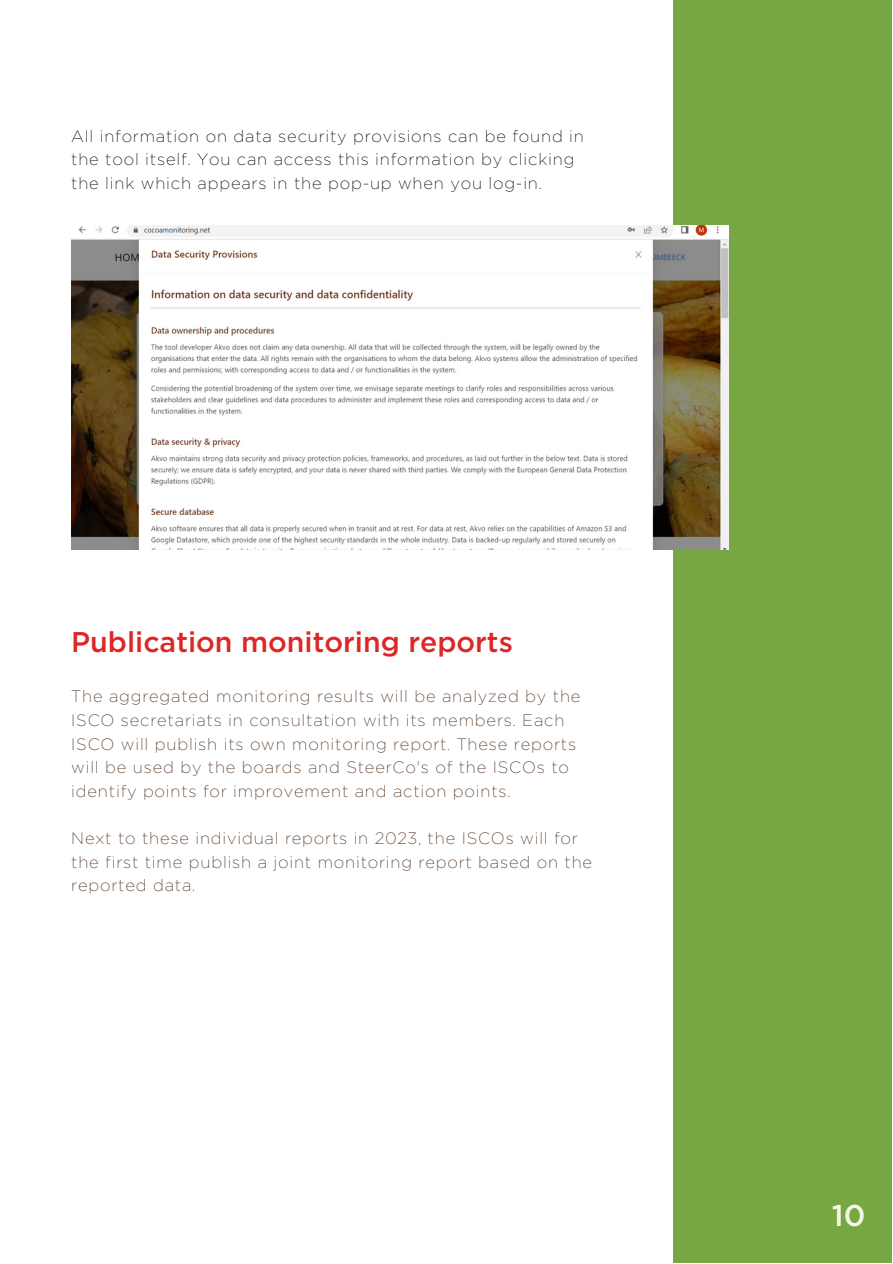
<style>
.page{position:relative;width:893px;height:1264px;background:#fff}
.page>*{position:absolute;margin:0;border:0;box-sizing:border-box;transform-origin:0 0}
.t1{font:500 30px "Gotham";color:#f6f7eb}
.t2{font:500 28.5px "Gotham";color:#dc2726}
.t3{font:200 16.5px/23.5px "Gotham";letter-spacing:.05em;color:#4f2e18}
.t4{font:200 16.5px/23.5px "Gotham";letter-spacing:.05em;color:#000}
</style>
<div class="page">
<div style="left:673px;top:0;width:218px;height:1262px;background:#76a742"></div>
<img style="left:71px;top:225px;width:657px;height:324px">
<p class="t4" style="left:71px;top:125px;width:514px">All information on data security provisions can be found in the tool itself. You can access this information by clicking the link which appears in the pop-up when you log-in.</p>
<h2 class="t2" style="left:71px;top:629px;width:443px">Publication monitoring reports</h2>
<p class="t3" style="left:71px;top:685px;width:510px">The aggregated monitoring results will be analyzed by the ISCO secretariats in consultation with its members. Each ISCO will publish its own monitoring report. These reports will be used by the boards and SteerCo's of the ISCOs to identify points for improvement and action points.</p>
<p class="t3" style="left:71px;top:827px;width:522px">Next to these individual reports in 2023, the ISCOs will for the first time publish a joint monitoring report based on the reported data.</p>
<h1 class="t1" style="left:831px;top:1202px;width:35px">10</h1>
</div>
